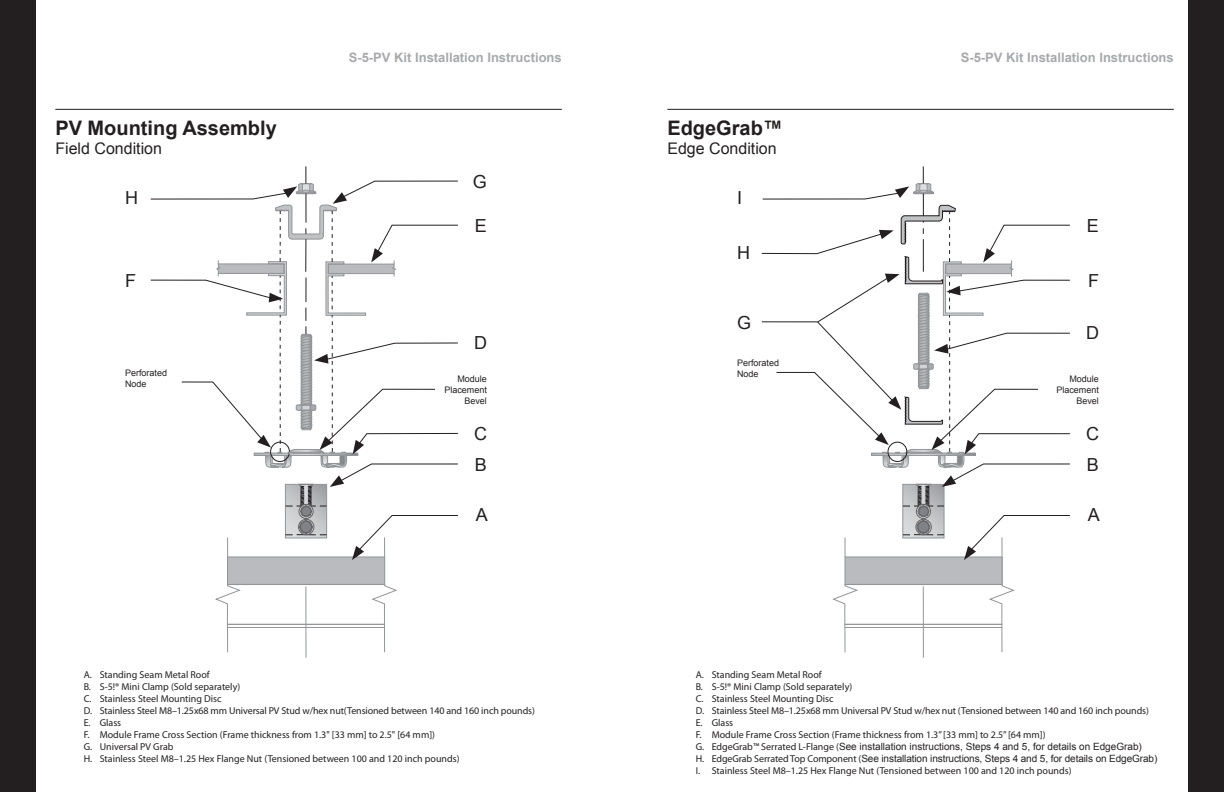
<style>
.page{position:relative;width:1224px;height:792px;background:#fff}
.page>*{position:absolute;margin:0;border:0;box-sizing:border-box;transform-origin:0 0}
.t1{font:700 20px "Arial";color:#231f20}
.t2{font:18px/30.6px "Arial";color:#231f20}
.t3{font:16px "Arial";color:#231f20}
.t4{font:700 13px "Arial";color:#a8a9ad}
.t5{font:10px/12px "Myriad Pro";color:#231f20}
.t6{font:10px/12px "Arial";letter-spacing:-.005em;color:#231f20}
.t7{font:9px/11px "Arial";color:#231f20}
.s1{font-family:"Myriad Pro"}
</style>
<div class="page">
<div style="left:1188px;top:0;width:36px;height:792px;background:#231f20"></div>
<div style="left:0;top:0;width:36px;height:792px;background:#231f20"></div>
<hr style="left:55px;top:109px;width:507px;height:1px;background:#231f20">
<hr style="left:667px;top:109px;width:507px;height:1px;background:#231f20">
<div style="left:228px;top:557px;width:157px;height:28px;background:#babbbe"></div>
<div style="left:227px;top:557px;width:158px;height:28px;border:1px solid #939598"></div>
<svg style="left:215px;top:584px;width:182px;height:68px"></svg>
<hr style="left:306px;top:586px;width:1px;height:72px;background:#939598">
<div style="left:845px;top:557px;width:157px;height:28px;background:#babbbe"></div>
<div style="left:845px;top:557px;width:157px;height:28px;border:1px solid #939598"></div>
<svg style="left:833px;top:584px;width:181px;height:68px"></svg>
<hr style="left:923px;top:586px;width:1px;height:72px;background:#939598">
<svg style="left:761px;top:166px;width:309px;height:394px"></svg>
<svg style="left:150px;top:166px;width:308px;height:394px"></svg>
<h3 class="t4" style="left:349px;top:49px;width:215px">S-5-PV Kit Installation Instructions</h3>
<h3 class="t4" style="left:961px;top:49px;width:215px">S-5-PV Kit Installation Instructions</h3>
<h1 class="t1" style="left:55px;top:115px;width:223px">PV Mounting Assembly</h1>
<h3 class="t3" style="left:55px;top:138px;width:108px">Field Condition</h3>
<h1 class="t1" style="left:667px;top:115px;width:117px">EdgeGrab™</h1>
<h3 class="t3" style="left:667px;top:138px;width:111px">Edge Condition</h3>
<h2 class="t2" style="left:125px;top:183px;width:14px">H</h2>
<h2 class="t2" style="left:473px;top:167px;width:16px">G</h2>
<h2 class="t2" style="left:475px;top:210px;width:14px">E</h2>
<h2 class="t2" style="left:737px;top:183px;width:7px">I</h2>
<h2 class="t2" style="left:1087px;top:210px;width:14px">E</h2>
<h2 class="t2" style="left:737px;top:238px;width:14px">H</h2>
<h2 class="t2" style="left:125px;top:265px;width:12px">F</h2>
<h2 class="t2" style="left:1088px;top:265px;width:12px">F</h2>
<h2 class="t2" style="left:474px;top:328px;width:14px">D</h2>
<h2 class="t2" style="left:737px;top:308px;width:16px">G</h2>
<h2 class="t2" style="left:1086px;top:318px;width:14px">D</h2>
<p class="t7" style="left:125px;top:367px;width:44px">Perforated<br>Node</p>
<p class="t7" style="left:444px;top:373px;width:44px;text-align:right">Module<br>Placement<br>Bevel</p>
<h2 class="t2" style="left:474px;top:419px;width:14px">C<br>B</h2>
<h2 class="t2" style="left:476px;top:500px;width:14px">A</h2>
<p class="t7" style="left:737px;top:357px;width:44px">Perforated<br>Node</p>
<p class="t7" style="left:1056px;top:373px;width:44px;text-align:right">Module<br>Placement<br>Bevel</p>
<h2 class="t2" style="left:1086px;top:419px;width:14px">C<br>B</h2>
<h2 class="t2" style="left:1088px;top:500px;width:14px">A</h2>
<p class="t5" style="left:84px;top:668px;width:453px">A. Standing Seam Metal Roof<br>B. S-5!® Mini Clamp (Sold separately)<br>C. Stainless Steel Mounting Disc<br>D. Stainless Steel M8–1.25x68 mm Universal PV Stud w/hex nut(Tensioned between 140 and 160 inch pounds)<br>E. Glass<br>F. Module Frame Cross Section (Frame thickness from 1.3" [33 mm] to 2.5" [64 mm])<br>G. Universal PV Grab<br>H. Stainless Steel M8–1.25 Hex Flange Nut (Tensioned between 100 and 120 inch pounds)</p>
<p class="t5" style="left:696px;top:668px;width:455px">A. Standing Seam Metal Roof<br>B. S-5!® Mini Clamp (Sold separately)<br>C. Stainless Steel Mounting Disc<br>D. Stainless Steel M8–1.25x68 mm Universal PV Stud w/hex nut (Tensioned between 140 and 160 inch pounds)<br>E. Glass<br>F. Module Frame Cross Section (Frame thickness from 1.3” [33 mm] to 2.5” [64 mm])</p>
<p class="t6" style="left:696px;top:741px;width:463px"><span class="s1">G. EdgeGrab™ Serrated L-Flange (</span>See installation instructions, Steps 4 and 5, for details on EdgeGrab)<br><span class="s1">H. EdgeGrab Serrated Top Component (</span>See installation instructions, Steps 4 and 5, for details on EdgeGrab)</p>
<p class="t5" style="left:696px;top:764px;width:377px">I. Stainless Steel M8–1.25 Hex Flange Nut (Tensioned between 100 and 120 inch pounds)</p>
</div>
